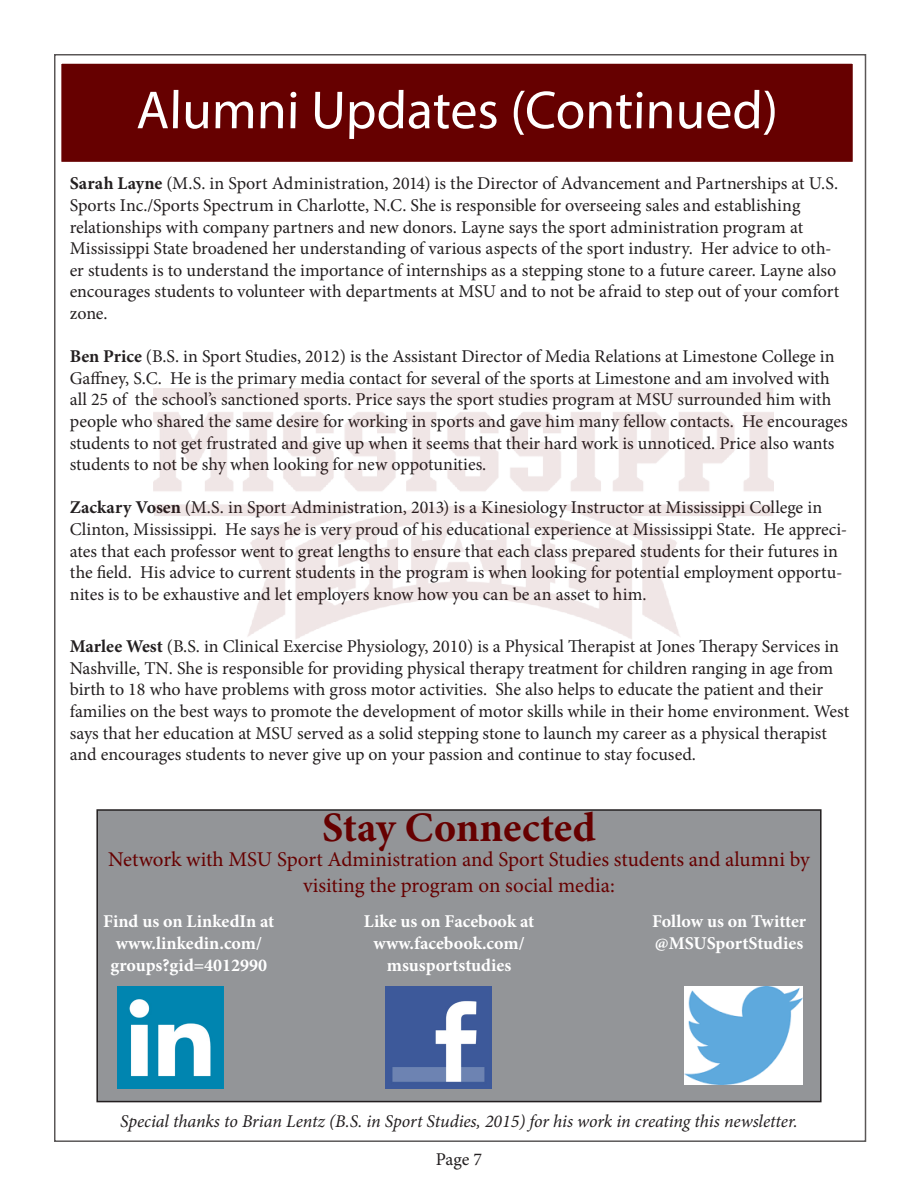
<style>
.page{position:relative;width:918px;height:1188px;background:#fff}
.page>*{position:absolute;margin:0;border:0;box-sizing:border-box;transform-origin:0 0}
.t1{font:54px "Myriad Pro";color:#fff}
.t2{font:700 42px "Minion Pro";color:#600}
.t3{font:21px/25.2px "Minion Pro";color:#600;text-align:center}
.t4{font:18px/21.6px "Minion Pro";letter-spacing:-.005em;color:#231f20}
.t5{font:700 18px/21.6px "Minion Pro";color:#fff}
.t6{font:italic 18px "Minion Pro";letter-spacing:-.01em;color:#231f20}
.s1{font-weight:700}
</style>
<div class="page">
<div style="left:61px;top:63px;width:793px;height:100px;background:#600"></div>
<div style="left:60px;top:62px;width:794px;height:101px;border:2px solid #fff"></div>
<div style="left:97px;top:810px;width:724px;height:292px;background:#939598"></div>
<div style="left:96px;top:809px;width:726px;height:293px;border:2px solid #231f20"></div>
<img style="left:117px;top:986px;width:106px;height:103px">
<img style="left:385px;top:986px;width:106px;height:103px">
<img style="left:684px;top:986px;width:119px;height:98px">
<img style="left:153px;top:389px;width:621px;height:250px">
<p class="t1" style="left:136px;top:77px;width:644px">Alumni Updates (Continued)</p>
<p class="t4" style="left:70px;top:173px;width:770px"><span class="s1">Sarah Layne</span> (M.S. in Sport Administration, 2014) is the Director of Advancement and Partnerships at U.S.<br>Sports Inc./Sports Spectrum in Charlotte, N.C. She is responsible for overseeing sales and establishing</p>
<p class="t4" style="left:70px;top:216px;width:771px">relationships with company partners and new donors. Layne says the sport administration program at Mississippi State broadened her understanding of various aspects of the sport industry. Her advice to oth&shy;er students is to understand the importance of internships as a stepping stone to a future career. Layne also encourages students to volunteer with departments at MSU and to not be afraid to step out of your comfort zone.</p>
<p class="t4" style="left:70px;top:346px;width:779px"><span class="s1">Ben Price</span> (B.S. in Sport Studies, 2012) is the Assistant Director of Media Relations at Limestone College in Gaffney, S.C. He is the primary media contact for several of the sports at Limestone and am involved with all 25 of the school’s sanctioned sports. Price says the sport studies program at MSU surrounded him with people who shared the same desire for working in sports and gave him many fellow contacts. He encourages students to not get frustrated and give up when it seems that their hard work is unnoticed. Price also wants students to not be shy when looking for new oppotunities.</p>
<p class="t4" style="left:70px;top:497px;width:779px"><span class="s1">Zackary Vosen</span> (M.S. in Sport Administration, 2013) is a Kinesiology Instructor at Mississippi College in Clinton, Mississippi. He says he is very proud of his educational experience at Mississippi State. He appreci&shy;ates that each professor went to great lengths to ensure that each class prepared students for their futures in the field. His advice to current students in the program is when looking for potential employment opportu&shy;nites is to be exhaustive and let employers know how you can be an asset to him.</p>
<p class="t4" style="left:70px;top:636px;width:781px"><span class="s1">Marlee West</span> (B.S. in Clinical Exercise Physiology, 2010) is a Physical Therapist at Jones Therapy Services in Nashville, TN. She is responsible for providing physical therapy treatment for children ranging in age from birth to 18 who have problems with gross motor activities. She also helps to educate the patient and their families on the best ways to promote the development of motor skills while in their home environment. West says that her education at MSU served as a solid stepping stone to launch my career as a physical therapist and encourages students to never give up on your passion and continue to stay focused.</p>
<p class="t2" style="left:322px;top:798px;width:275px">Stay Connected</p>
<p class="t3" style="left:108px;top:847px;width:703px">Network with MSU Sport Administration and Sport Studies students and alumni by visiting the program on social media:</p>
<p class="t5" style="left:103px;top:911px;width:173px">Find us on LinkedIn at</p>
<p class="t5" style="left:110px;top:932px;width:158px">www.linkedin.com/ groups?gid=4012990</p>
<p class="t5" style="left:364px;top:911px;width:172px">Like us on Facebook at</p>
<p class="t5" style="left:374px;top:932px;width:152px">www.facebook.com/</p>
<p class="t5" style="left:387px;top:954px;width:126px">msusportstudies</p>
<p class="t5" style="left:652px;top:911px;width:155px">Follow us on Twitter</p>
<p class="t5" style="left:655px;top:932px;width:150px">@MSUSportStudies</p>
<p class="t6" style="left:120px;top:1109px;width:679px">Special thanks to Brian Lentz (B.S. in Sport Studies, 2015) for his work in creating this newsletter.</p>
<p class="t4" style="left:436px;top:1149px;width:48px">Page 7</p>
</div>
